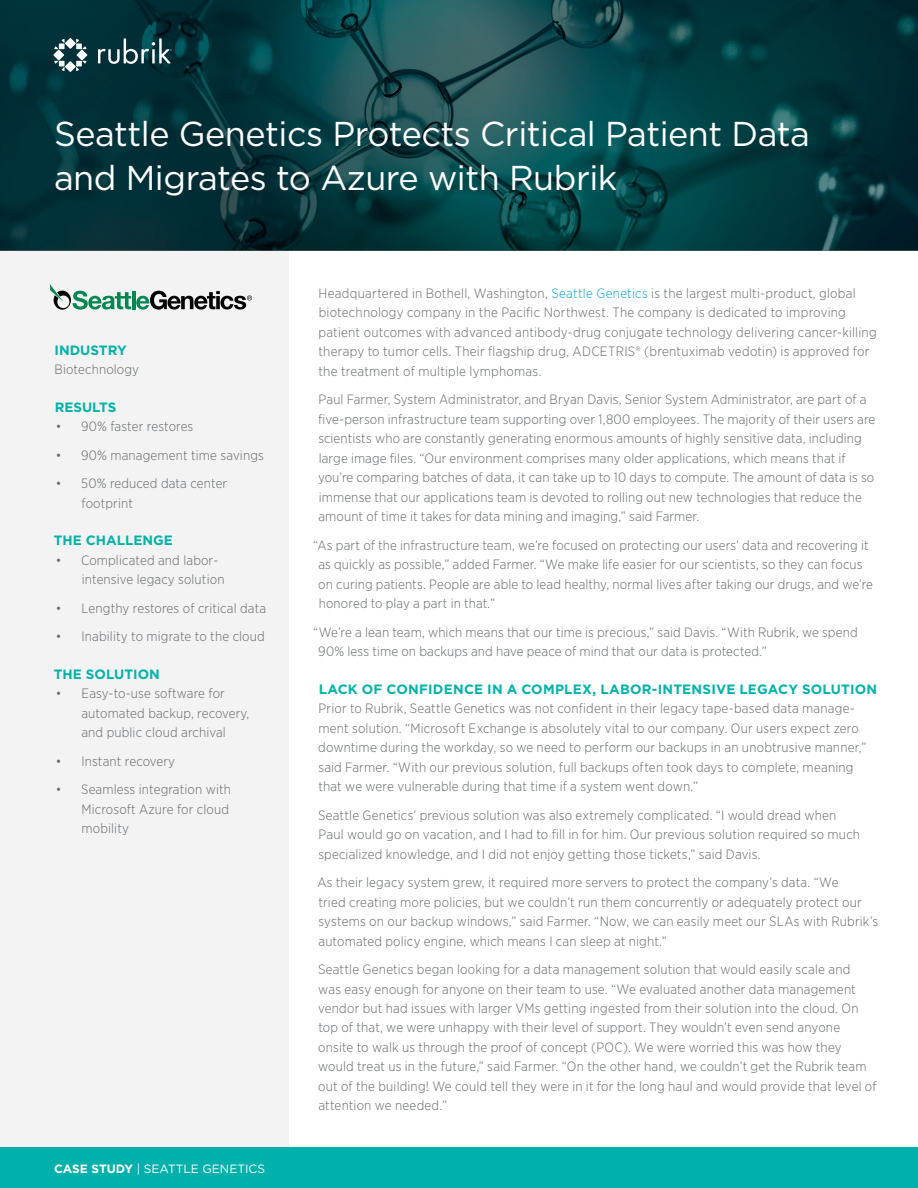
<style>
.page{position:relative;width:918px;height:1188px;background:#fff}
.page>*{position:absolute;margin:0;border:0;box-sizing:border-box;transform-origin:0 0}
.t1{font:34.5px/43.5px "Gotham";letter-spacing:-.015em;color:#fff}
.t2{font:300 13.5px/19.5px "Gotham Narrow";letter-spacing:.01em;color:#63666a}
.t3{font:700 13.5px "Gotham";letter-spacing:.005em;color:#00b2a9}
.t4{font:12px "Gotham";color:#fff}
.s1{font-weight:700}
.s2{color:#00a3e0}
</style>
<div class="page">
<img style="left:0;top:0;width:918px;height:251px">
<div style="left:0;top:1148px;width:918px;height:40px;background:#00b0aa"></div>
<svg style="left:98px;top:38px;width:74px;height:26px"></svg>
<svg style="left:65px;top:38px;width:11px;height:11px"></svg>
<svg style="left:65px;top:61px;width:11px;height:11px"></svg>
<svg style="left:77px;top:50px;width:10px;height:10px"></svg>
<svg style="left:54px;top:39px;width:11px;height:10px"></svg>
<svg style="left:76px;top:61px;width:11px;height:10px"></svg>
<svg style="left:54px;top:61px;width:11px;height:10px"></svg>
<svg style="left:76px;top:39px;width:11px;height:10px"></svg>
<svg style="left:53px;top:50px;width:11px;height:10px"></svg>
<div style="left:0;top:251px;width:290px;height:897px;background:#f3f3f3"></div>
<svg style="left:50px;top:284px;width:202px;height:26px"></svg>
<h1 class="t1" style="left:54px;top:111px;width:758px">Seattle Genetics Protects Critical Patient Data and Migrates to Azure with Rubrik</h1>
<p class="t3" style="left:55px;top:341px;width:74px">INDUSTRY</p>
<p class="t2" style="left:55px;top:360px;width:86px">Biotechnology</p>
<p class="t3" style="left:55px;top:398px;width:63px">RESULTS</p>
<p class="t2" style="left:56px;top:417px;width:139px">• 90% faster restores</p>
<p class="t2" style="left:56px;top:445px;width:209px">• 90% management time savings</p>
<p class="t2" style="left:81px;top:474px;width:147px;text-indent:-25px">• 50% reduced data center footprint</p>
<p class="t3" style="left:54px;top:532px;width:121px">THE CHALLENGE</p>
<p class="t2" style="left:82px;top:550px;width:144px;text-indent:-26px">• Complicated and labor&shy;intensive legacy solution</p>
<p class="t2" style="left:56px;top:598px;width:212px">• Lengthy restores of critical data</p>
<p class="t2" style="left:56px;top:626px;width:210px">• Inability to migrate to the cloud</p>
<p class="t3" style="left:54px;top:665px;width:107px">THE SOLUTION</p>
<p class="t2" style="left:81px;top:683px;width:170px;text-indent:-25px">• Easy-to-use software for automated backup, recovery, and public cloud archival</p>
<p class="t2" style="left:56px;top:751px;width:121px">• Instant recovery</p>
<p class="t2" style="left:82px;top:779px;width:151px;text-indent:-26px">• Seamless integration with<br>Microsoft Azure for cloud mobility</p>
<p class="t4" style="left:54px;top:1161px;width:213px"><span class="s1">CASE STUDY</span> | SEATTLE GENETICS</p>
<p class="t2" style="left:318px;top:283px;width:560px">Headquartered in Bothell, Washington, <span class="s2">Seattle Genetics</span> is the largest multi-product, global biotechnology company in the Pacific Northwest. The company is dedicated to improving patient outcomes with advanced antibody-drug conjugate technology delivering cancer-killing therapy to tumor cells. Their flagship drug, ADCETRIS® (brentuximab vedotin) is approved for the treatment of multiple lymphomas.</p>
<p class="t2" style="left:318px;top:389px;width:559px">Paul Farmer, System Administrator, and Bryan Davis, Senior System Administrator, are part of a five-person infrastructure team supporting over 1,800 employees. The majority of their users are scientists who are constantly generating enormous amounts of highly sensitive data, including large image files. “Our environment comprises many older applications, which means that if you’re comparing batches of data, it can take up to 10 days to compute. The amount of data is so immense that our applications team is devoted to rolling out new technologies that reduce the amount of time it takes for data mining and imaging,” said Farmer.</p>
<p class="t2" style="left:318px;top:535px;width:556px;text-indent:-5px">“As part of the infrastructure team, we’re focused on protecting our users’ data and recovering it as quickly as possible,” added Farmer. “We make life easier for our scientists, so they can focus on curing patients. People are able to lead healthy, normal lives after taking our drugs, and we’re honored to play a part in that.”</p>
<p class="t2" style="left:318px;top:622px;width:541px;text-indent:-5px">“We’re a lean team, which means that our time is precious,” said Davis. “With Rubrik, we spend<br>90% less time on backups and have peace of mind that our data is protected.”</p>
<p class="t3" style="left:319px;top:680px;width:560px">LACK OF CONFIDENCE IN A COMPLEX, LABOR-INTENSIVE LEGACY SOLUTION</p>
<p class="t2" style="left:318px;top:698px;width:550px">Prior to Rubrik, Seattle Genetics was not confident in their legacy tape-based data manage&shy;ment solution. “Microsoft Exchange is absolutely vital to our company. Our users expect zero downtime during the workday, so we need to perform our backups in an unobtrusive manner,” said Farmer. “With our previous solution, full backups often took days to complete, meaning that we were vulnerable during that time if a system went down.”</p>
<p class="t2" style="left:318px;top:805px;width:543px">Seattle Genetics’ previous solution was also extremely complicated. “I would dread when<br>Paul would go on vacation, and I had to fill in for him. Our previous solution required so much specialized knowledge, and I did not enjoy getting those tickets,” said Davis.</p>
<p class="t2" style="left:317px;top:872px;width:562px">As their legacy system grew, it required more servers to protect the company’s data. “We<br>tried creating more policies, but we couldn’t run them concurrently or adequately protect our systems on our backup windows,” said Farmer. “Now, we can easily meet our SLAs with Rubrik’s automated policy engine, which means I can sleep at night.”</p>
<p class="t2" style="left:318px;top:959px;width:560px">Seattle Genetics began looking for a data management solution that would easily scale and<br>was easy enough for anyone on their team to use. “We evaluated another data management vendor but had issues with larger VMs getting ingested from their solution into the cloud. On top of that, we were unhappy with their level of support. They wouldn’t even send anyone onsite to walk us through the proof of concept (POC). We were worried this was how they would treat us in the future,” said Farmer. “On the other hand, we couldn’t get the Rubrik team out of the building! We could tell they were in it for the long haul and would provide that level of attention we needed.”</p>
</div>
